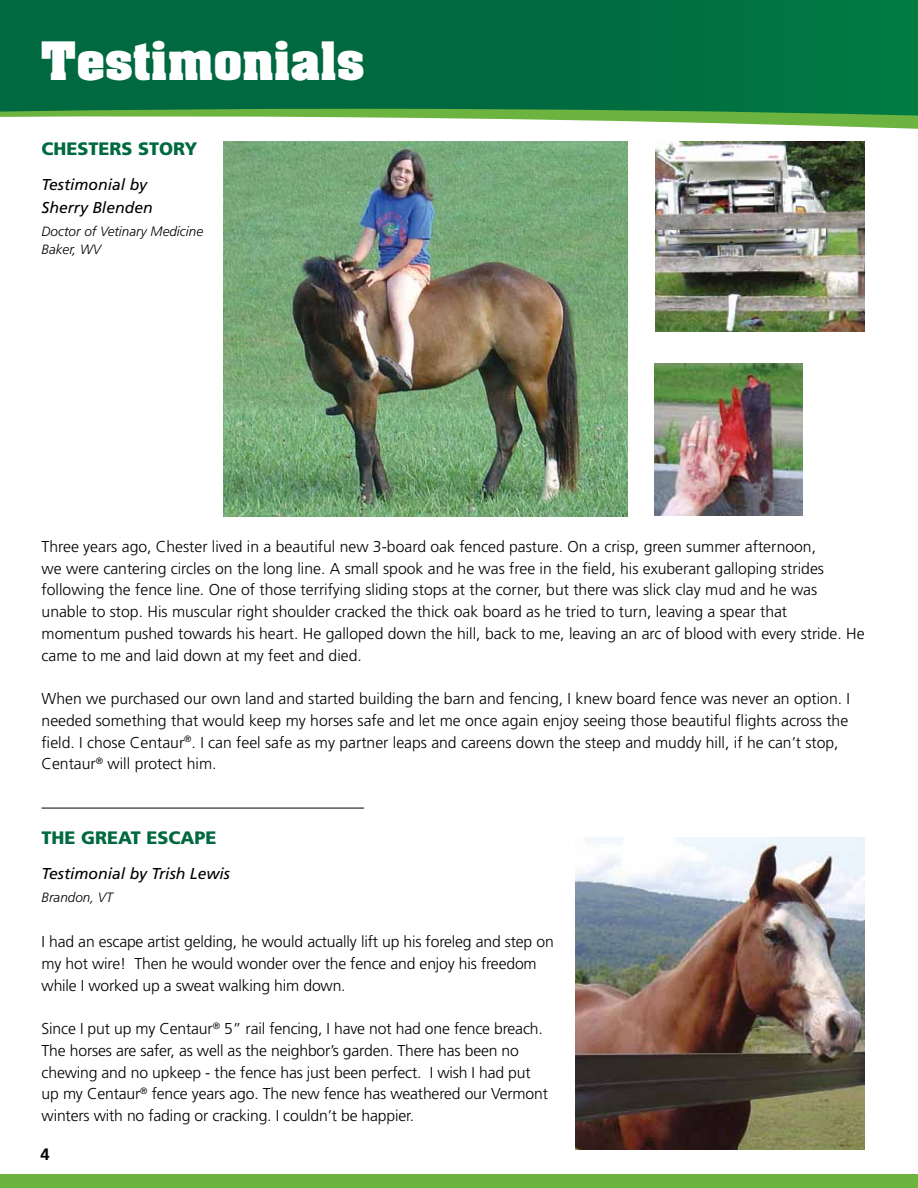
<style>
.page{position:relative;width:918px;height:1188px;background:#fff}
.page>*{position:absolute;margin:0;border:0;box-sizing:border-box;transform-origin:0 0}
.t1{font:700 45px "Aachen";letter-spacing:.025em;color:#fff}
.t2{font:900 18px "Frutiger";color:#006940}
.t3{font:700 16.5px "Frutiger";color:#000}
.t4{font:300 15.75px/21.8px "Frutiger";color:#000}
.t5{font:italic 15.75px/23.2px "Frutiger";color:#000}
.t6{font:italic 300 13.5px/18px "Frutiger";color:#000}
</style>
<div class="page">
<svg style="left:0;top:116px;width:918px;height:66px"></svg>
<svg style="left:0;top:0;width:918px;height:116px;background:#057040"></svg>
<img style="left:223px;top:141px;width:405px;height:375px">
<img style="left:655px;top:141px;width:209px;height:190px">
<img style="left:655px;top:364px;width:147px;height:151px">
<img style="left:575px;top:837px;width:289px;height:312px">
<hr style="left:42px;top:808px;width:322px;height:1px;background:#000">
<div style="left:0;top:1174px;width:918px;height:14px;background:#6cb33f"></div>
<h1 class="t1" style="left:42px;top:27px;width:324px">Testimonials</h1>
<p class="t2" style="left:42px;top:137px;width:157px">CHESTERS STORY</p>
<p class="t5" style="left:42px;top:173px;width:113px">Testimonial by<br>Sherry Blenden</p>
<p class="t6" style="left:42px;top:223px;width:163px">Doctor of Vetinary Medicine<br>Baker, WV</p>
<p class="t4" style="left:42px;top:536px;width:824px">Three years ago, Chester lived in a beautiful new 3-board oak fenced pasture. On a crisp, green summer afternoon,<br>we were cantering circles on the long line. A small spook and he was free in the field, his exuberant galloping strides following the fence line. One of those terrifying sliding stops at the corner, but there was slick clay mud and he was unable to stop. His muscular right shoulder cracked the thick oak board as he tried to turn, leaving a spear that momentum pushed towards his heart. He galloped down the hill, back to me, leaving an arc of blood with every stride. He came to me and laid down at my feet and died.</p>
<p class="t4" style="left:42px;top:688px;width:810px">When we purchased our own land and started building the barn and fencing, I knew board fence was never an option. I needed something that would keep my horses safe and let me once again enjoy seeing those beautiful flights across the field. I chose Centaur<sup>®</sup>. I can feel safe as my partner leaps and careens down the steep and muddy hill, if he can’t stop, Centaur<sup>®</sup> will protect him.</p>
<p class="t2" style="left:42px;top:827px;width:176px">THE GREAT ESCAPE</p>
<p class="t5" style="left:42px;top:862px;width:190px">Testimonial by Trish Lewis</p>
<p class="t6" style="left:42px;top:889px;width:73px">Brandon, VT</p>
<p class="t4" style="left:42px;top:931px;width:514px">I had an escape artist gelding, he would actually lift up his foreleg and step on my hot wire! Then he would wonder over the fence and enjoy his freedom while I worked up a sweat walking him down.</p>
<p class="t4" style="left:42px;top:1018px;width:508px">Since I put up my Centaur<sup>®</sup> 5” rail fencing, I have not had one fence breach.<br>The horses are safer, as well as the neighbor’s garden. There has been no chewing and no upkeep - the fence has just been perfect. I wish I had put up my Centaur<sup>®</sup> fence years ago. The new fence has weathered our Vermont winters with no fading or cracking. I couldn’t be happier.</p>
<p class="t3" style="left:40px;top:1145px;width:11px">4</p>
</div>
